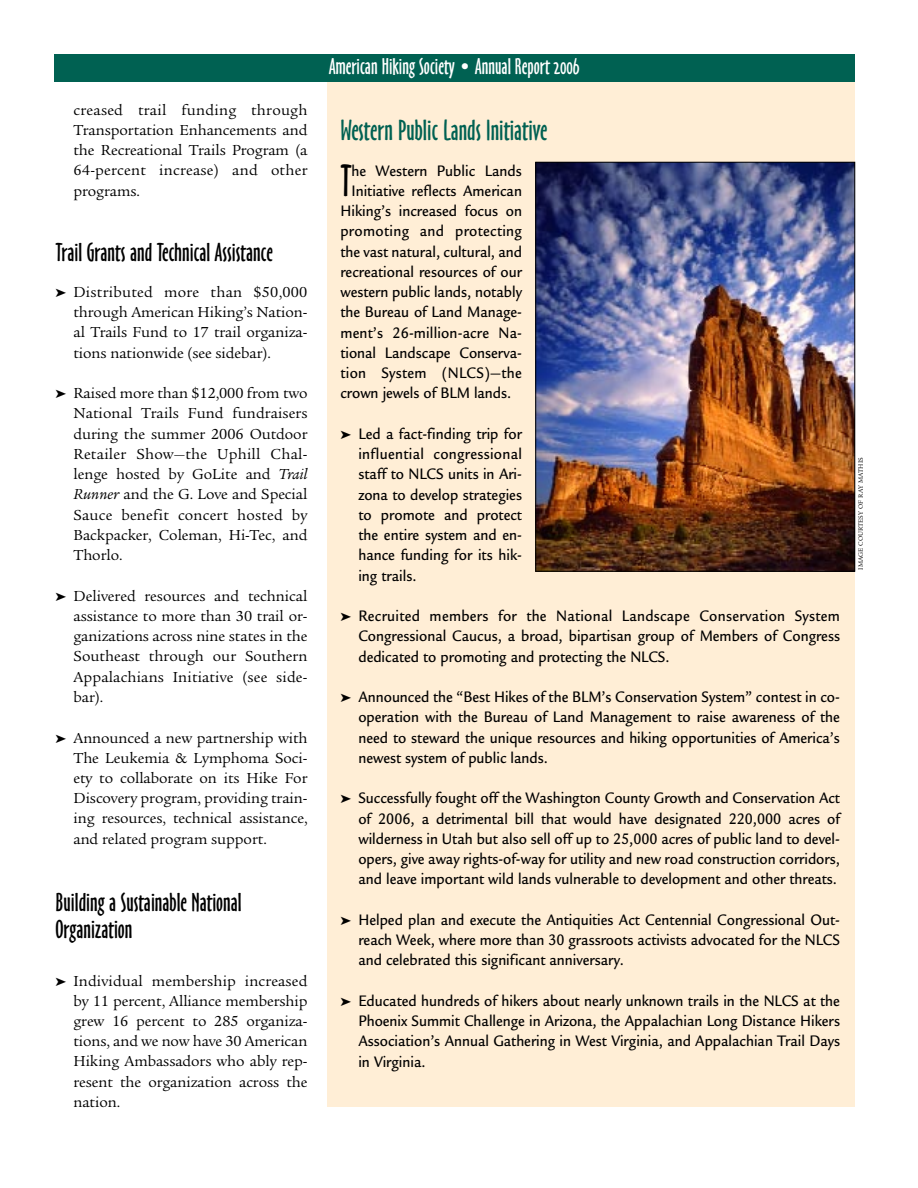
<style>
.page{position:relative;width:918px;height:1188px;background:#fff}
.page>*{position:absolute;margin:0;border:0;box-sizing:border-box;transform-origin:0 0}
.t1{font:41.85px "Oz Handicraft BT";color:#000;scale:.9 1}
.t2{font:27px "Oz Handicraft BT";color:#006152}
.t3{font:24px/27px "Oz Handicraft BT";color:#000}
.t4{font:21px "Oz Handicraft BT";color:#fff}
.t5{font:500 16.5px/20.2px "Legacy Sans";color:#000;text-align:justify;scale:.9 1}
.t6{font:500 16.5px "Legacy Sans";letter-spacing:.02em;color:#000;scale:.9 1}
.t7{font:15.75px/20.2px "Legacy Serif";letter-spacing:-.005em;color:#000;text-align:justify}
.t8{font:6.75px "Legacy Serif";color:#000}
.s1{font-style:italic}
</style>
<div class="page">
<div style="left:327px;top:79px;width:528px;height:1028px;background:#ffeed6"></div>
<div style="left:54px;top:54px;width:801px;height:28px;background:#006152"></div>
<img style="left:537px;top:164px;width:316px;height:406px">
<div style="left:535px;top:162px;width:320px;height:410px;border:1px solid #000"></div>
<p class="t7" style="left:74px;top:101px;width:236px">creased trail funding through Transportation Enhancements and the Recreational Trails Program (a 64-percent increase) and other programs.</p>
<h3 class="t3" style="left:56px;top:242px;width:219px">Trail Grants and Technical Assistance</h3>
<p class="t7" style="left:74px;top:283px;width:236px;text-indent:-18px">➤ Distributed more than $50,000 through American Hiking’s Nation&shy;al Trails Fund to 17 trail organiza&shy;tions nationwide (see sidebar).</p>
<p class="t7" style="left:74px;top:385px;width:236px;text-indent:-18px">➤ Raised more than $12,000 from two National Trails Fund fundraisers during the summer 2006 Outdoor Retailer Show—the Uphill Chal&shy;lenge hosted by GoLite and <span class="s1">Trail Runner</span> and the G. Love and Special Sauce benefit concert hosted by Backpacker, Coleman, Hi-Tec, and Thorlo.</p>
<p class="t7" style="left:74px;top:587px;width:236px;text-indent:-18px">➤ Delivered resources and technical assistance to more than 30 trail or&shy;ganizations across nine states in the Southeast through our Southern Appalachians Initiative (see side&shy;bar).</p>
<p class="t7" style="left:74px;top:729px;width:236px;text-indent:-18px">➤ Announced a new partnership with The Leukemia &amp; Lymphoma Soci&shy;ety to collaborate on its Hike For Discovery program, providing train&shy;ing resources, technical assistance, and related program support.</p>
<h3 class="t3" style="left:56px;top:892px;width:188px">Building a Sustainable National<br>Organization</h3>
<p class="t7" style="left:74px;top:972px;width:236px;text-indent:-18px">➤ Individual membership increased by 11 percent, Alliance membership grew 16 percent to 285 organiza&shy;tions, and we now have 30 American Hiking Ambassadors who ably rep&shy;resent the organization across the nation.</p>
<p class="t4" style="left:329px;top:59px;width:252px">American Hiking Society • Annual Report 2006</p>
<h2 class="t2" style="left:340px;top:121px;width:209px">Western Public Lands Initiative</h2>
<h1 class="t1" style="left:340px;top:166px;width:14px">T</h1>
<p class="t5" style="left:351px;top:162px;width:191px">he Western Public Lands</p>
<p class="t5" style="left:351px;top:182px;width:191px">Initiative reflects American</p>
<p class="t5" style="left:340px;top:202px;width:203px">Hiking’s increased focus on</p>
<p class="t6" style="left:340px;top:225px;width:203px">promoting and protecting</p>
<p class="t5" style="left:340px;top:243px;width:203px">the vast natural, cultural, and</p>
<p class="t5" style="left:340px;top:263px;width:203px">recreational resources of our</p>
<p class="t5" style="left:340px;top:283px;width:203px">western public lands, notably</p>
<p class="t5" style="left:340px;top:304px;width:203px">the Bureau of Land Manage-</p>
<p class="t5" style="left:340px;top:324px;width:203px">ment’s 26-million-acre Na-</p>
<p class="t5" style="left:340px;top:344px;width:203px">tional Landscape Conserva-</p>
<p class="t6" style="left:340px;top:367px;width:203px">tion System (NLCS)—the</p>
<p class="t5" style="left:340px;top:385px;width:191px">crown jewels of BLM lands.</p>
<p class="t5" style="left:358px;top:425px;width:183px;text-indent:-18px">➤ Led a fact-finding trip for influential congressional staff to NLCS units in Ari&shy;zona to develop strategies to promote and protect the entire system and en&shy;hance funding for its hik&shy;ing trails.</p>
<p class="t5" style="left:358px;top:607px;width:537px;text-indent:-18px">➤ Recruited members for the National Landscape Conservation System Congressional Caucus, a broad, bipartisan group of Members of Congress dedicated to promoting and protecting the NLCS.</p>
<p class="t5" style="left:358px;top:688px;width:537px;text-indent:-18px">➤ Announced the “Best Hikes of the BLM’s Conservation System” contest in co&shy;operation with the Bureau of Land Management to raise awareness of the need to steward the unique resources and hiking opportunities of America’s newest system of public lands.</p>
<p class="t5" style="left:358px;top:790px;width:537px;text-indent:-18px">➤ Successfully fought off the Washington County Growth and Conservation Act of 2006, a detrimental bill that would have designated 220,000 acres of wilderness in Utah but also sell off up to 25,000 acres of public land to devel&shy;opers, give away rights-of-way for utility and new road construction corridors, and leave important wild lands vulnerable to development and other threats.</p>
<p class="t5" style="left:358px;top:911px;width:537px;text-indent:-18px">➤ Helped plan and execute the Antiquities Act Centennial Congressional Out&shy;reach Week, where more than 30 grassroots activists advocated for the NLCS and celebrated this significant anniversary.</p>
<p class="t5" style="left:358px;top:992px;width:537px;text-indent:-18px">➤ Educated hundreds of hikers about nearly unknown trails in the NLCS at the Phoenix Summit Challenge in Arizona, the Appalachian Long Distance Hikers Association’s Annual Gathering in West Virginia, and Appalachian Trail Days in Virginia.</p>
<p class="t8" style="left:858px;top:570px;width:114px;rotate:-90deg">IMAGE COURTESY OF RAY MATHIS</p>
</div>
